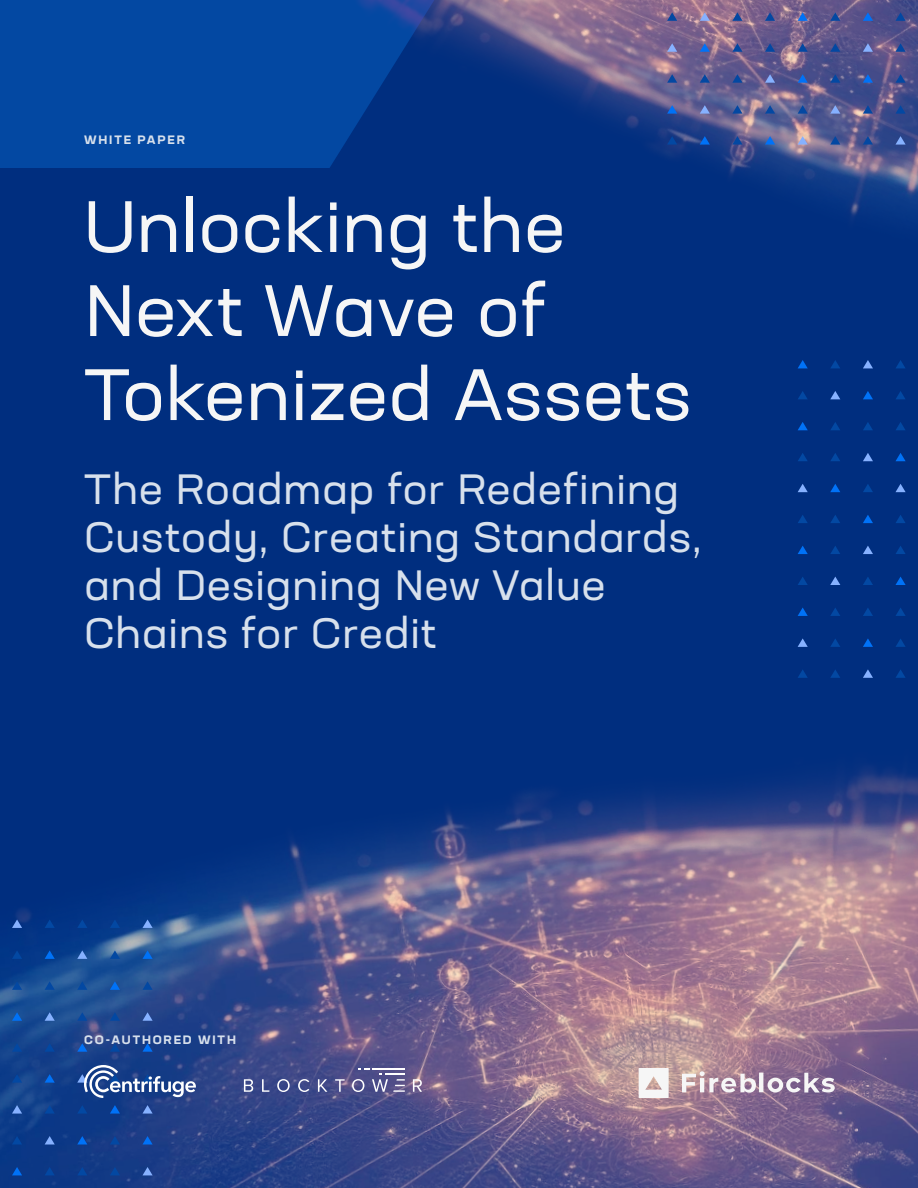
<style>
.page{position:relative;width:918px;height:1188px;background:#002e7f}
.page>*{position:absolute;margin:0;border:0;box-sizing:border-box;transform-origin:0 0}
.t1{font:expanded 72px/84px "Neusa Next Pro";letter-spacing:-.01em;color:#f6f6f6}
.t2{font:expanded 42px/48px "Neusa Next Pro";color:#d7e0ec}
.t3{font:700 expanded 12px "Neusa Next Pro";letter-spacing:.155em;color:#d7e0ec}
</style>
<div class="page">
<img style="left:434px;top:0;width:484px;height:369px">
<img style="left:0;top:576px;width:918px;height:612px">
<svg style="left:0;top:0;width:434px;height:168px;background:#03449d"></svg>
<svg style="left:798px;top:360px;width:10px;height:8px"></svg>
<svg style="left:830px;top:360px;width:10px;height:8px"></svg>
<svg style="left:863px;top:360px;width:10px;height:8px"></svg>
<svg style="left:895px;top:360px;width:11px;height:8px"></svg>
<svg style="left:798px;top:391px;width:9px;height:8px"></svg>
<svg style="left:830px;top:391px;width:10px;height:8px"></svg>
<svg style="left:863px;top:391px;width:10px;height:8px"></svg>
<svg style="left:896px;top:391px;width:9px;height:8px"></svg>
<svg style="left:798px;top:422px;width:10px;height:8px"></svg>
<svg style="left:831px;top:422px;width:9px;height:8px"></svg>
<svg style="left:863px;top:422px;width:10px;height:8px"></svg>
<svg style="left:896px;top:422px;width:9px;height:8px"></svg>
<svg style="left:798px;top:453px;width:9px;height:8px"></svg>
<svg style="left:831px;top:453px;width:9px;height:8px"></svg>
<svg style="left:863px;top:453px;width:10px;height:8px"></svg>
<svg style="left:895px;top:453px;width:11px;height:8px"></svg>
<svg style="left:798px;top:484px;width:10px;height:8px"></svg>
<svg style="left:830px;top:484px;width:10px;height:8px"></svg>
<svg style="left:863px;top:484px;width:10px;height:8px"></svg>
<svg style="left:895px;top:484px;width:11px;height:8px"></svg>
<svg style="left:798px;top:515px;width:10px;height:8px"></svg>
<svg style="left:830px;top:515px;width:10px;height:8px"></svg>
<svg style="left:863px;top:515px;width:10px;height:8px"></svg>
<svg style="left:896px;top:515px;width:9px;height:8px"></svg>
<svg style="left:798px;top:546px;width:10px;height:8px"></svg>
<svg style="left:830px;top:546px;width:10px;height:8px"></svg>
<svg style="left:863px;top:546px;width:10px;height:8px"></svg>
<svg style="left:896px;top:546px;width:9px;height:8px"></svg>
<svg style="left:798px;top:577px;width:10px;height:8px"></svg>
<svg style="left:830px;top:577px;width:10px;height:8px"></svg>
<svg style="left:863px;top:577px;width:10px;height:8px"></svg>
<svg style="left:895px;top:577px;width:11px;height:8px"></svg>
<svg style="left:798px;top:608px;width:10px;height:8px"></svg>
<svg style="left:830px;top:608px;width:10px;height:8px"></svg>
<svg style="left:863px;top:608px;width:10px;height:8px"></svg>
<svg style="left:895px;top:608px;width:11px;height:8px"></svg>
<svg style="left:798px;top:638px;width:10px;height:9px"></svg>
<svg style="left:830px;top:638px;width:10px;height:9px"></svg>
<svg style="left:863px;top:638px;width:10px;height:9px"></svg>
<svg style="left:895px;top:638px;width:11px;height:9px"></svg>
<svg style="left:798px;top:669px;width:10px;height:9px"></svg>
<svg style="left:830px;top:669px;width:10px;height:9px"></svg>
<svg style="left:863px;top:669px;width:10px;height:9px"></svg>
<svg style="left:895px;top:669px;width:11px;height:9px"></svg>
<svg style="left:682px;top:1071px;width:153px;height:22px;background:#b6a1b4"></svg>
<svg style="left:639px;top:1068px;width:30px;height:30px"></svg>
<svg style="left:667px;top:12px;width:10px;height:9px"></svg>
<svg style="left:700px;top:12px;width:10px;height:9px"></svg>
<svg style="left:732px;top:12px;width:10px;height:9px"></svg>
<svg style="left:765px;top:12px;width:10px;height:9px"></svg>
<svg style="left:798px;top:12px;width:10px;height:9px"></svg>
<svg style="left:830px;top:12px;width:10px;height:9px"></svg>
<svg style="left:863px;top:12px;width:10px;height:9px"></svg>
<svg style="left:895px;top:12px;width:11px;height:9px"></svg>
<svg style="left:667px;top:43px;width:10px;height:9px"></svg>
<svg style="left:700px;top:43px;width:10px;height:9px"></svg>
<svg style="left:732px;top:43px;width:10px;height:9px"></svg>
<svg style="left:765px;top:43px;width:10px;height:9px"></svg>
<svg style="left:798px;top:43px;width:10px;height:9px"></svg>
<svg style="left:830px;top:43px;width:10px;height:9px"></svg>
<svg style="left:863px;top:43px;width:10px;height:9px"></svg>
<svg style="left:895px;top:43px;width:11px;height:9px"></svg>
<svg style="left:667px;top:74px;width:10px;height:9px"></svg>
<svg style="left:700px;top:74px;width:10px;height:9px"></svg>
<svg style="left:732px;top:74px;width:10px;height:9px"></svg>
<svg style="left:765px;top:74px;width:10px;height:9px"></svg>
<svg style="left:798px;top:74px;width:10px;height:9px"></svg>
<svg style="left:830px;top:74px;width:10px;height:9px"></svg>
<svg style="left:863px;top:74px;width:10px;height:9px"></svg>
<svg style="left:895px;top:74px;width:11px;height:9px"></svg>
<svg style="left:667px;top:105px;width:10px;height:9px"></svg>
<svg style="left:700px;top:105px;width:10px;height:9px"></svg>
<svg style="left:732px;top:105px;width:10px;height:9px"></svg>
<svg style="left:765px;top:105px;width:10px;height:9px"></svg>
<svg style="left:798px;top:105px;width:10px;height:9px"></svg>
<svg style="left:830px;top:105px;width:10px;height:9px"></svg>
<svg style="left:863px;top:105px;width:10px;height:9px"></svg>
<svg style="left:895px;top:105px;width:11px;height:9px"></svg>
<svg style="left:667px;top:136px;width:10px;height:9px"></svg>
<svg style="left:700px;top:136px;width:10px;height:9px"></svg>
<svg style="left:732px;top:136px;width:10px;height:9px"></svg>
<svg style="left:765px;top:136px;width:10px;height:9px"></svg>
<svg style="left:798px;top:136px;width:10px;height:9px"></svg>
<svg style="left:830px;top:136px;width:10px;height:9px"></svg>
<svg style="left:863px;top:136px;width:10px;height:9px"></svg>
<svg style="left:895px;top:136px;width:11px;height:9px"></svg>
<svg style="left:12px;top:920px;width:10px;height:8px"></svg>
<svg style="left:45px;top:920px;width:10px;height:8px"></svg>
<svg style="left:77px;top:920px;width:10px;height:8px"></svg>
<svg style="left:110px;top:920px;width:10px;height:8px"></svg>
<svg style="left:143px;top:919px;width:10px;height:9px"></svg>
<svg style="left:12px;top:950px;width:10px;height:9px"></svg>
<svg style="left:45px;top:950px;width:10px;height:9px"></svg>
<svg style="left:77px;top:950px;width:10px;height:9px"></svg>
<svg style="left:110px;top:950px;width:10px;height:9px"></svg>
<svg style="left:143px;top:950px;width:10px;height:9px"></svg>
<svg style="left:12px;top:981px;width:10px;height:9px"></svg>
<svg style="left:45px;top:981px;width:10px;height:9px"></svg>
<svg style="left:77px;top:981px;width:10px;height:9px"></svg>
<svg style="left:110px;top:981px;width:10px;height:9px"></svg>
<svg style="left:143px;top:981px;width:10px;height:9px"></svg>
<svg style="left:12px;top:1012px;width:10px;height:9px"></svg>
<svg style="left:45px;top:1012px;width:10px;height:9px"></svg>
<svg style="left:77px;top:1012px;width:10px;height:9px"></svg>
<svg style="left:110px;top:1012px;width:10px;height:9px"></svg>
<svg style="left:143px;top:1012px;width:10px;height:9px"></svg>
<svg style="left:12px;top:1043px;width:10px;height:9px"></svg>
<svg style="left:45px;top:1043px;width:10px;height:9px"></svg>
<svg style="left:77px;top:1043px;width:10px;height:9px"></svg>
<svg style="left:110px;top:1043px;width:10px;height:9px"></svg>
<svg style="left:143px;top:1043px;width:10px;height:9px"></svg>
<svg style="left:12px;top:1074px;width:10px;height:9px"></svg>
<svg style="left:45px;top:1074px;width:10px;height:9px"></svg>
<svg style="left:12px;top:1105px;width:10px;height:9px"></svg>
<svg style="left:45px;top:1105px;width:10px;height:9px"></svg>
<svg style="left:77px;top:1105px;width:10px;height:9px"></svg>
<svg style="left:110px;top:1105px;width:10px;height:9px"></svg>
<svg style="left:143px;top:1105px;width:10px;height:9px"></svg>
<svg style="left:12px;top:1136px;width:10px;height:8px"></svg>
<svg style="left:45px;top:1136px;width:10px;height:8px"></svg>
<svg style="left:77px;top:1136px;width:10px;height:8px"></svg>
<svg style="left:110px;top:1136px;width:10px;height:8px"></svg>
<svg style="left:143px;top:1136px;width:10px;height:9px"></svg>
<svg style="left:12px;top:1167px;width:10px;height:8px"></svg>
<svg style="left:45px;top:1167px;width:10px;height:8px"></svg>
<svg style="left:77px;top:1167px;width:10px;height:8px"></svg>
<svg style="left:110px;top:1167px;width:10px;height:8px"></svg>
<svg style="left:143px;top:1167px;width:10px;height:8px"></svg>
<svg style="left:244px;top:1079px;width:9px;height:13px"></svg>
<svg style="left:262px;top:1079px;width:7px;height:13px"></svg>
<svg style="left:277px;top:1079px;width:13px;height:13px"></svg>
<svg style="left:298px;top:1079px;width:11px;height:13px"></svg>
<svg style="left:318px;top:1079px;width:9px;height:13px"></svg>
<svg style="left:335px;top:1079px;width:10px;height:13px"></svg>
<svg style="left:413px;top:1079px;width:9px;height:13px"></svg>
<svg style="left:352px;top:1068px;width:53px;height:24px"></svg>
<svg style="left:77px;top:1065px;width:119px;height:33px;background:#4a68a2"></svg>
<p class="t3" style="left:84px;top:132px;width:103px">WHITE PAPER</p>
<h1 class="t1" style="left:84px;top:183px;width:609px">Unlocking the<br>Next Wave of<br>Tokenized Assets</h1>
<p class="t2" style="left:84px;top:464px;width:620px">The Roadmap for Redefining<br>Custody, Creating Standards, and Designing New Value<br>Chains for Credit</p>
<p class="t3" style="left:84px;top:1032px;width:153px">CO-AUTHORED WITH</p>
</div>
